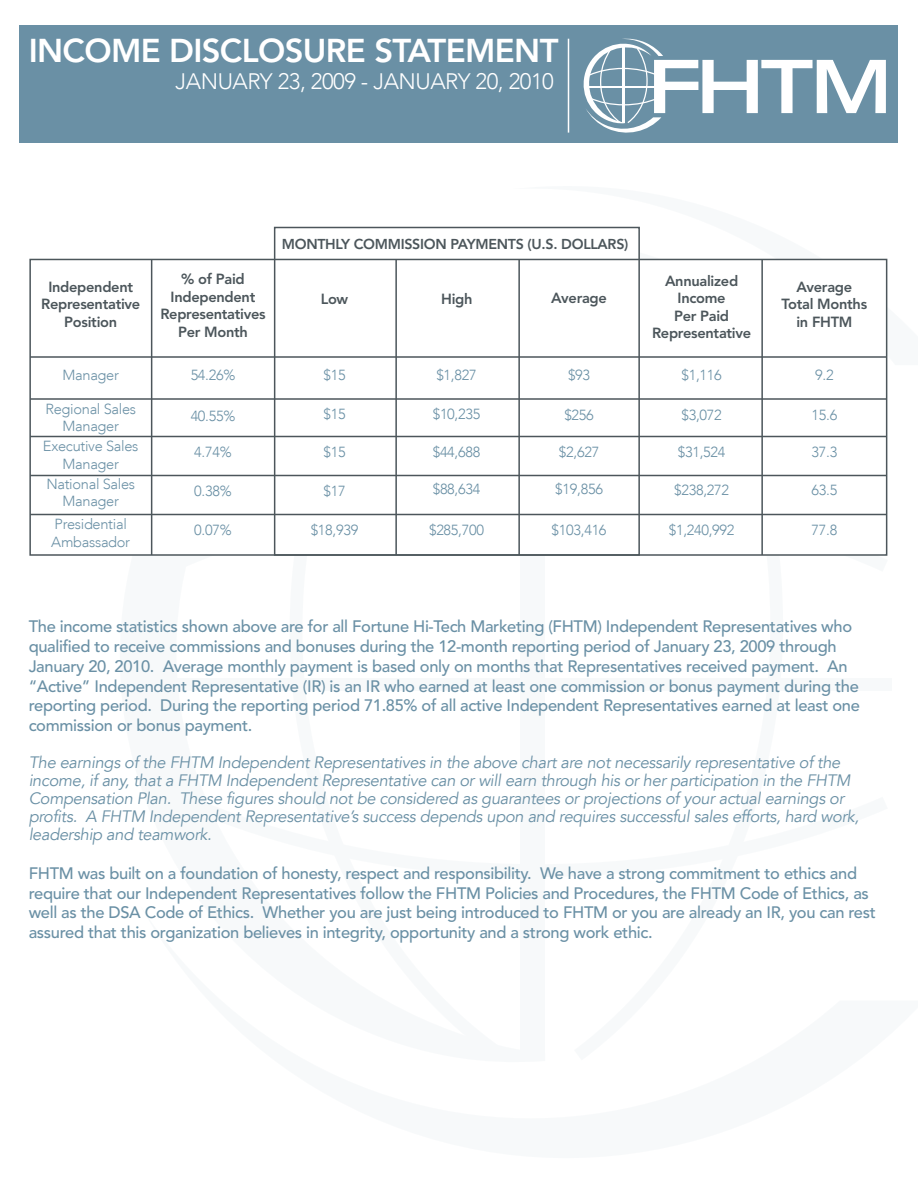
<style>
.page{position:relative;width:918px;height:1188px;background:#fff}
.page>*{position:absolute;margin:0;border:0;box-sizing:border-box;transform-origin:0 0}
.t1{font:800 32.85px "Avenir";letter-spacing:-.02em;color:#fff}
.t2{font:300 22.35px "Avenir LT";letter-spacing:-.02em;color:#fff}
.t3{font:500 16.5px/19.8px "Avenir";letter-spacing:-.02em;color:#6a90a5}
.t4{font:italic 16.5px/18px "Avenir LT";letter-spacing:-.02em;color:#6a90a5}
.t5{font:300 14.55px/17.5px "Avenir LT";letter-spacing:-.02em;color:#6a90a5;text-align:center}
.t6{font:800 14.55px/17.5px "Avenir";letter-spacing:-.02em;color:#4c565b;text-align:center}
.t7{font:800 14.25px "Avenir";letter-spacing:-.02em;color:#4c565b}
</style>
<div class="page">
<div style="left:163px;top:678px;width:728px;height:13px;background:#f7f9fa"></div>
<div style="left:20px;top:26px;width:878px;height:117px;background:#6a90a5"></div>
<svg style="left:583px;top:38px;width:303px;height:95px"></svg>
<hr style="left:568px;top:39px;width:1px;height:94px;background:#fff">
<div style="left:29px;top:259px;width:858px;height:297px;border:2px solid #4c565b"></div>
<div style="left:274px;top:227px;width:366px;height:329px;border:2px solid #4c565b"></div>
<hr style="left:151px;top:259px;width:1px;height:296px;background:#4c565b">
<hr style="left:395px;top:259px;width:2px;height:296px;background:#4c565b">
<hr style="left:518px;top:259px;width:2px;height:296px;background:#4c565b">
<hr style="left:761px;top:259px;width:2px;height:296px;background:#4c565b">
<hr style="left:30px;top:356px;width:857px;height:2px;background:#4c565b">
<hr style="left:30px;top:398px;width:857px;height:2px;background:#4c565b">
<hr style="left:30px;top:436px;width:857px;height:1px;background:#4c565b">
<hr style="left:30px;top:475px;width:857px;height:1px;background:#4c565b">
<hr style="left:30px;top:514px;width:857px;height:1px;background:#4c565b">
<p class="t1" style="left:29px;top:32px;width:531px">INCOME DISCLOSURE STATEMENT</p>
<p class="t2" style="left:176px;top:68px;width:380px">JANUARY 23, 2009 - JANUARY 20, 2010</p>
<p class="t7" style="left:282px;top:235px;width:348px">MONTHLY COMMISSION PAYMENTS (U.S. DOLLARS)</p>
<p class="t6" style="left:41px;top:278px;width:101px">Independent<br>Representative<br>Position</p>
<p class="t6" style="left:160px;top:270px;width:107px">% of Paid<br>Independent<br>Representatives<br>Per Month</p>
<p class="t6" style="left:652px;top:272px;width:101px">Annualized<br>Income<br>Per Paid<br>Representative</p>
<p class="t6" style="left:782px;top:278px;width:87px">Average<br>Total Months in FHTM</p>
<p class="t6" style="left:321px;top:290px;width:29px">Low</p>
<p class="t6" style="left:441px;top:290px;width:33px">High</p>
<p class="t6" style="left:551px;top:290px;width:57px">Average</p>
<p class="t5" style="left:63px;top:367px;width:58px">Manager</p>
<p class="t5" style="left:191px;top:367px;width:46px">54.26%</p>
<p class="t5" style="left:323px;top:367px;width:24px">$15</p>
<p class="t5" style="left:436px;top:367px;width:42px">$1,827</p>
<p class="t5" style="left:568px;top:367px;width:24px">$93</p>
<p class="t5" style="left:681px;top:367px;width:42px">$1,116</p>
<p class="t5" style="left:815px;top:367px;width:20px">9.2</p>
<p class="t5" style="left:812px;top:406px;width:27px">15.6</p>
<p class="t5" style="left:812px;top:443px;width:27px">37.3</p>
<p class="t5" style="left:812px;top:481px;width:27px">63.5</p>
<p class="t5" style="left:812px;top:521px;width:27px">77.8</p>
<p class="t5" style="left:45px;top:400px;width:92px">Regional Sales<br>Manager</p>
<p class="t5" style="left:43px;top:438px;width:97px">Executive Sales<br>Manager</p>
<p class="t5" style="left:46px;top:475px;width:90px">National Sales<br>Manager</p>
<p class="t5" style="left:51px;top:515px;width:80px;text-align:left">Presidential<br>Ambassador</p>
<p class="t5" style="left:323px;top:406px;width:24px">$15</p>
<p class="t5" style="left:323px;top:443px;width:24px">$15</p>
<p class="t5" style="left:323px;top:482px;width:24px">$17</p>
<p class="t5" style="left:311px;top:521px;width:49px">$18,939</p>
<p class="t5" style="left:433px;top:406px;width:49px">$10,235</p>
<p class="t5" style="left:433px;top:443px;width:49px">$44,688</p>
<p class="t5" style="left:433px;top:481px;width:49px">$88,634</p>
<p class="t5" style="left:429px;top:521px;width:56px">$285,700</p>
<p class="t5" style="left:564px;top:406px;width:31px">$256</p>
<p class="t5" style="left:559px;top:443px;width:42px">$2,627</p>
<p class="t5" style="left:555px;top:481px;width:49px">$19,856</p>
<p class="t5" style="left:552px;top:521px;width:56px">$103,416</p>
<p class="t5" style="left:681px;top:406px;width:42px">$3,072</p>
<p class="t5" style="left:678px;top:443px;width:49px">$31,524</p>
<p class="t5" style="left:674px;top:481px;width:56px">$238,272</p>
<p class="t5" style="left:669px;top:521px;width:67px">$1,240,992</p>
<p class="t5" style="left:191px;top:407px;width:46px">40.55%</p>
<p class="t5" style="left:194px;top:443px;width:39px">4.74%</p>
<p class="t5" style="left:194px;top:482px;width:39px">0.38%</p>
<p class="t5" style="left:194px;top:521px;width:39px">0.07%</p>
<p class="t3" style="left:29px;top:617px;width:833px">The income statistics shown above are for all Fortune Hi-Tech Marketing (FHTM) Independent Representatives who qualified to receive commissions and bonuses during the 12-month reporting period of January 23, 2009 through January 20, 2010. Average monthly payment is based only on months that Representatives received payment. An “Active” Independent Representative (IR) is an IR who earned at least one commission or bonus payment during the reporting period. During the reporting period 71.85% of all active Independent Representatives earned at least one commission or bonus payment.</p>
<p class="t4" style="left:29px;top:753px;width:832px">The earnings of the FHTM Independent Representatives in the above chart are not necessarily representative of the income, if any, that a FHTM Independent Representative can or will earn through his or her participation in the FHTM Compensation Plan. These figures should not be considered as guarantees or projections of your actual earnings or profits. A FHTM Independent Representative’s success depends upon and requires successful sales efforts, hard work, leadership and teamwork.</p>
<p class="t3" style="left:29px;top:864px;width:849px">FHTM was built on a foundation of honesty, respect and responsibility. We have a strong commitment to ethics and require that our Independent Representatives follow the FHTM Policies and Procedures, the FHTM Code of Ethics, as well as the DSA Code of Ethics. Whether you are just being introduced to FHTM or you are already an IR, you can rest assured that this organization believes in integrity, opportunity and a strong work ethic.</p>
</div>
